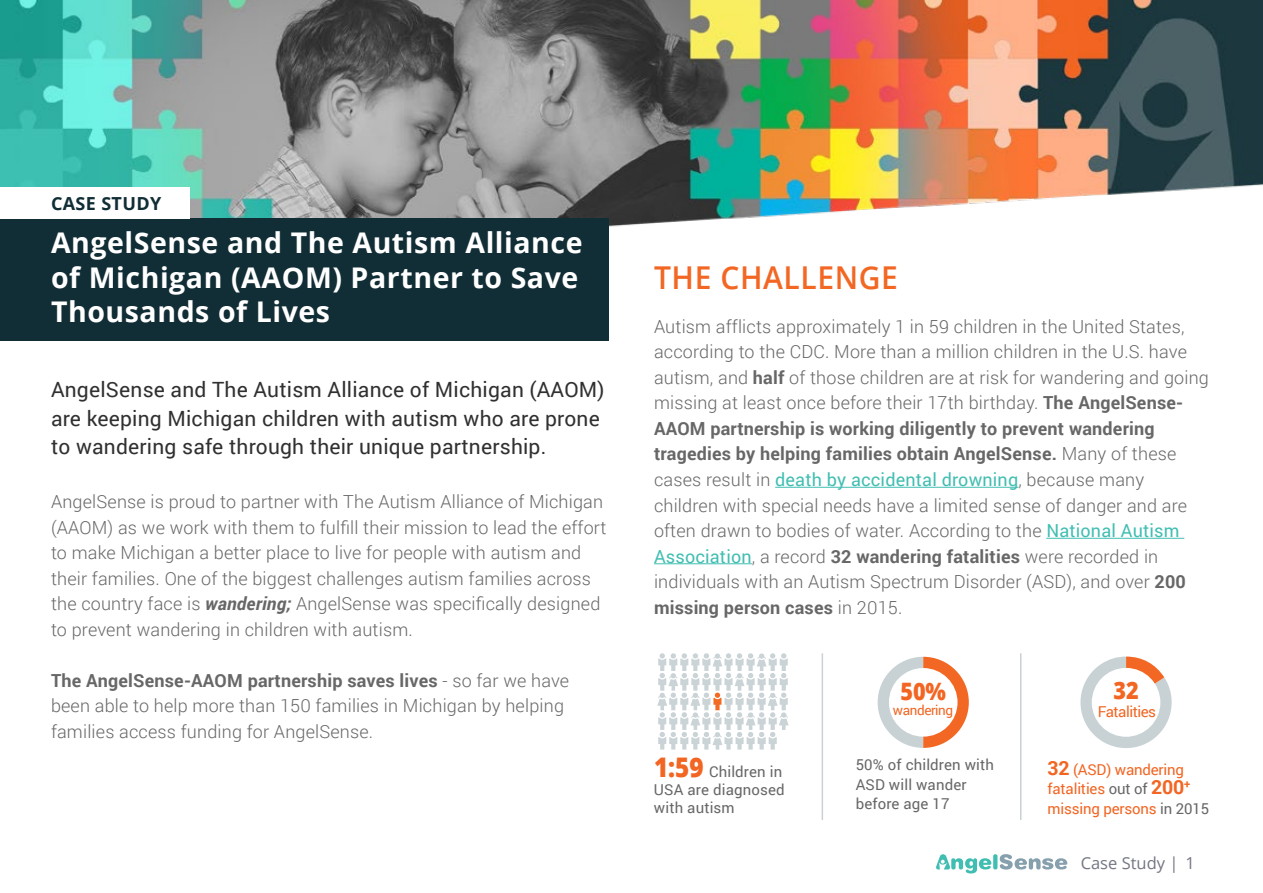
<style>
.page{position:relative;width:1263px;height:893px;background:#fff}
.page>*{position:absolute;margin:0;border:0;box-sizing:border-box;transform-origin:0 0}
.t1{font:600 31.5px "Open Sans";letter-spacing:.02em;color:#f26723;scale:.95 1}
.t2{font:700 28.5px/34.5px "Open Sans";letter-spacing:.02em;color:#fff}
.t3{font:800 24px "Open Sans";color:#f26522;scale:.9 1}
.t4{font:21px/28.5px "Roboto";letter-spacing:.01em;color:#303030}
.t5{font:300 18px/25.5px "Roboto";letter-spacing:.01em;color:#666766}
.t6{font:700 18px "Open Sans";letter-spacing:.02em;color:#112d35}
.t7{font:16.5px "Open Sans";color:#737682}
.t8{font:15px/19.5px "Roboto";letter-spacing:.01em;color:#666766}
.t9{font:15px/19.5px "Roboto";letter-spacing:-.01em;color:#f26522}
.t10{font:15px "Roboto";letter-spacing:-.03em;color:#f26522}
.t11{font:13.5px "Roboto";letter-spacing:-.03em;color:#f26522}
.s1{font-weight:700;font-style:italic}
.s2{font-weight:700}
.s3{font-weight:400;color:#41beb2}
.s4{font-family:"Open Sans";font-weight:800;font-size:27px;color:#f26522}
.s5{font-weight:700;font-size:19.5px}
.s6{color:#666766}
</style>
<div class="page">
<svg style="left:993px;top:854px;width:4px;height:15px"></svg>
<svg style="left:1000px;top:854px;width:67px;height:16px"></svg>
<svg style="left:936px;top:854px;width:55px;height:19px"></svg>
<img style="left:0;top:0;width:1263px;height:227px">
<hr style="left:775px;top:487px;width:243px;height:1px;background:#41beb2">
<hr style="left:1046px;top:538px;width:138px;height:1px;background:#41beb2">
<hr style="left:654px;top:563px;width:98px;height:1px;background:#41beb2">
<div style="left:0;top:218px;width:609px;height:123px;background:#112d35"></div>
<div style="left:0;top:187px;width:189px;height:31px;background:#fff"></div>
<svg style="left:657px;top:653px;width:132px;height:97px"></svg>
<svg style="left:1080px;top:657px;width:92px;height:91px"></svg>
<div style="left:1092px;top:668px;width:68px;height:69px;background:#fff;border-radius:50%"></div>
<svg style="left:878px;top:657px;width:91px;height:91px"></svg>
<div style="left:889px;top:668px;width:68px;height:69px;background:#fff;border-radius:50%"></div>
<hr style="left:821px;top:653px;width:2px;height:167px;background:#c8d2d5">
<hr style="left:1020px;top:653px;width:1px;height:167px;background:#c8d2d5">
<p class="t6" style="left:51px;top:191px;width:112px">CASE STUDY</p>
<h2 class="t2" style="left:51px;top:225px;width:533px">AngelSense and The Autism Alliance of Michigan (AAOM) Partner to Save<br>Thousands of Lives</h2>
<p class="t4" style="left:51px;top:374px;width:555px">AngelSense and The Autism Alliance of Michigan (AAOM) are keeping Michigan children with autism who are prone to wandering safe through their unique partnership.</p>
<p class="t5" style="left:51px;top:488px;width:557px">AngelSense is proud to partner with The Autism Alliance of Michigan (AAOM) as we work with them to fulfill their mission to lead the effort to make Michigan a better place to live for people with autism and their families. One of the biggest challenges autism families across the country face is <span class="s1">wandering;</span> AngelSense was specifically designed to prevent wandering in children with autism.</p>
<p class="t5" style="left:51px;top:667px;width:520px"><span class="s2">The AngelSense-AAOM partnership saves lives</span> - so far we have been able to help more than 150 families in Michigan by helping families access funding for AngelSense.</p>
<h1 class="t1" style="left:654px;top:256px;width:258px">THE CHALLENGE</h1>
<p class="t5" style="left:654px;top:313px;width:556px">Autism afflicts approximately 1 in 59 children in the United States, according to the CDC. More than a million children in the U.S. have autism, and <span class="s2">half</span> of those children are at risk for wandering and going missing at least once before their 17th birthday. <span class="s2">The AngelSense-AAOM partnership is working diligently to prevent wandering tragedies by helping families obtain AngelSense.</span> Many of these cases result in <span class="s3">death by accidental drowning</span>, because many children with special needs have a limited sense of danger and are often drawn to bodies of water. According to the <span class="s3">National Autism Association</span>, a record <span class="s2">32 wandering fatalities</span> were recorded in individuals with an Autism Spectrum Disorder (ASD), and over <span class="s2">200 missing person cases</span> in 2015.</p>
<p class="t8" style="left:654px;top:762px;width:132px;line-height:18px"><span class="s4">1:59</span> Children in<br>USA are diagnosed with autism</p>
<h3 class="t3" style="left:900px;top:673px;width:52px">50%</h3>
<p class="t11" style="left:893px;top:701px;width:62px">wandering</p>
<h3 class="t3" style="left:1113px;top:672px;width:30px">32</h3>
<p class="t10" style="left:1098px;top:701px;width:60px">Fatalities</p>
<p class="t8" style="left:856px;top:754px;width:140px">50% of children with<br>ASD will wander before age 17</p>
<p class="t9" style="left:1047px;top:759px;width:163px"><span class="s5">32</span> (ASD) wandering fatalities <span class="s6">out of</span> <span class="s5">200</span><sup>+ </sup>missing persons <span class="s6">in 2015</span></p>
<p class="t7" style="left:1081px;top:852px;width:116px">Case Study | 1</p>
</div>
